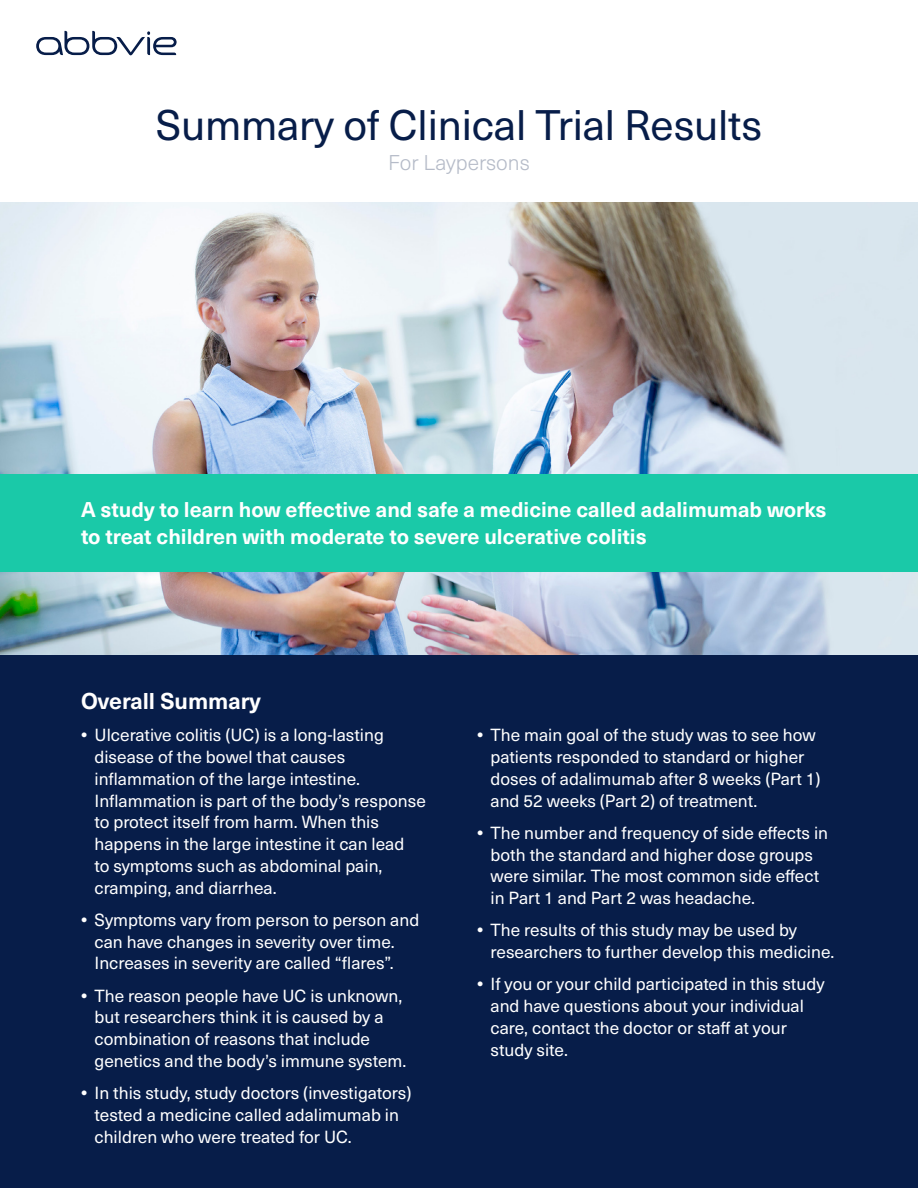
<style>
.page{position:relative;width:918px;height:1188px;background:#fff}
.page>*{position:absolute;margin:0;border:0;box-sizing:border-box;transform-origin:0 0}
.t1{font:42px "Neue Haas Unica Pro";letter-spacing:-.005em;color:#071d49}
.t2{font:700 22.5px "Neue Haas Unica Pro";color:#fff}
.t3{font:700 21px/27px "Neue Haas Unica Pro";color:#fff}
.t4{font:300 21px "Neue Haas Unica Pro";color:#b5bbc8}
.t5{font:17.25px/21.8px "Neue Haas Unica Pro";color:#fff}
.s1{font-weight:700}
</style>
<div class="page">
<div style="left:0;top:580px;width:918px;height:608px;background:#071d49"></div>
<img style="left:0;top:202px;width:918px;height:453px">
<div style="left:0;top:474px;width:918px;height:97px;background:#1ac9a8"></div>
<svg style="left:36px;top:31px;width:141px;height:24px"></svg>
<h1 class="t1" style="left:156px;top:100px;width:608px">Summary of Clinical Trial Results</h1>
<p class="t4" style="left:388px;top:150px;width:143px">For Laypersons</p>
<p class="t3" style="left:81px;top:496px;width:747px">A study to learn how effective and safe a medicine called adalimumab works to treat children with moderate to severe ulcerative colitis</p>
<h2 class="t2" style="left:81px;top:687px;width:181px">Overall Summary</h2>
<p class="t5" style="left:95px;top:725px;width:333px;text-indent:-14px"><span class="s1">•</span> Ulcerative colitis (UC) is a long-lasting disease of the bowel that causes inflammation of the large intestine.<br>Inflammation is part of the body’s response to protect itself from harm. When this happens in the large intestine it can lead<br>to symptoms such as abdominal pain, cramping, and diarrhea.</p>
<p class="t5" style="left:95px;top:909px;width:326px;text-indent:-14px"><span class="s1">•</span> Symptoms vary from person to person and can have changes in severity over time.<br>Increases in severity are called “flares”.</p>
<p class="t5" style="left:95px;top:985px;width:313px;text-indent:-14px"><span class="s1">•</span> The reason people have UC is unknown, but researchers think it is caused by a combination of reasons that include genetics and the body’s immune system.</p>
<p class="t5" style="left:95px;top:1082px;width:318px;text-indent:-14px"><span class="s1">•</span> In this study, study doctors (investigators) tested a medicine called adalimumab in children who were treated for UC.</p>
<p class="t5" style="left:491px;top:725px;width:332px;text-indent:-14px"><span class="s1">•</span> The main goal of the study was to see how patients responded to standard or higher doses of adalimumab after 8 weeks (Part 1) and 52 weeks (Part 2) of treatment.</p>
<p class="t5" style="left:491px;top:822px;width:339px;text-indent:-14px"><span class="s1">•</span> The number and frequency of side effects in both the standard and higher dose groups were similar. The most common side effect in Part 1 and Part 2 was headache.</p>
<p class="t5" style="left:491px;top:920px;width:345px;text-indent:-14px"><span class="s1">•</span> The results of this study may be used by researchers to further develop this medicine.</p>
<p class="t5" style="left:491px;top:974px;width:335px;text-indent:-14px"><span class="s1">•</span> If you or your child participated in this study and have questions about your individual care, contact the doctor or staff at your study site.</p>
</div>
